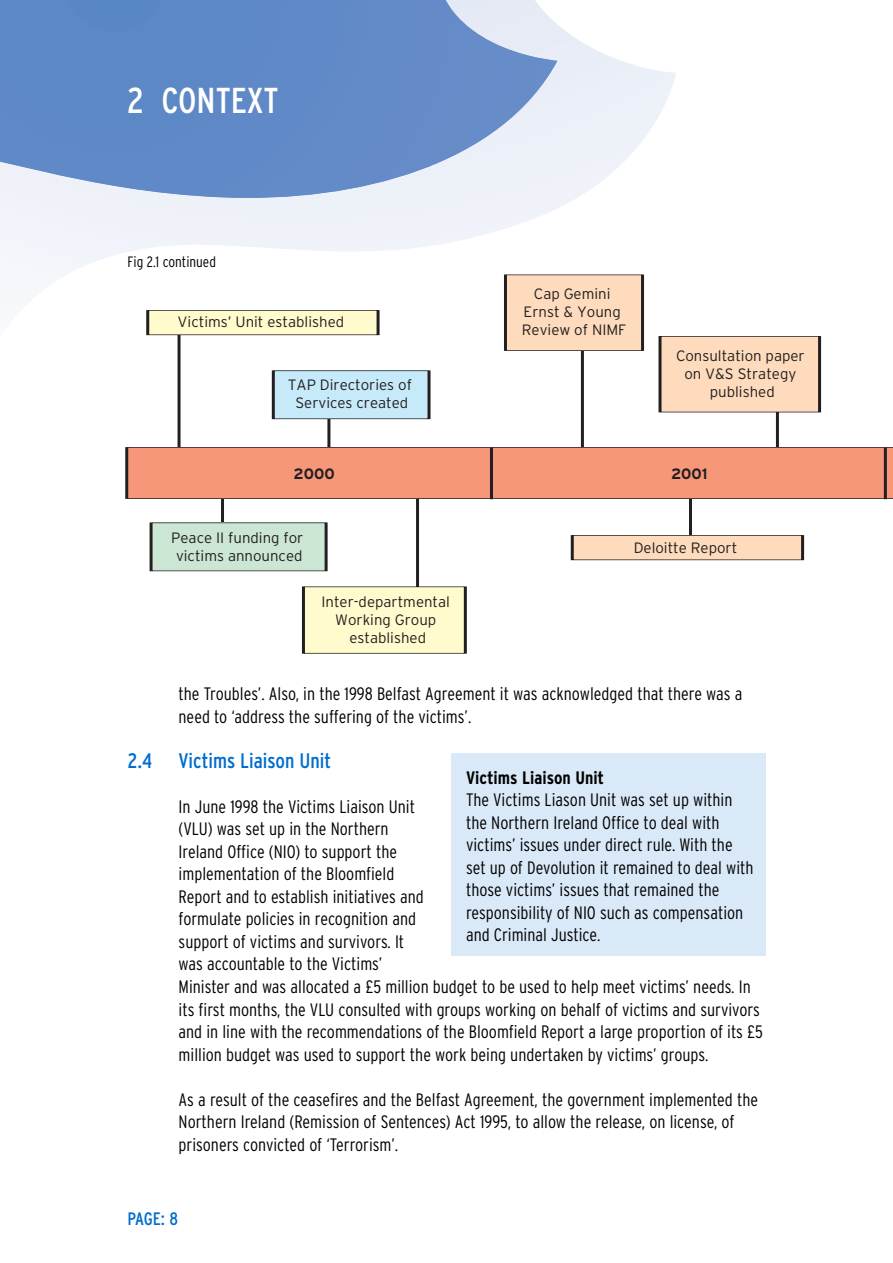
<style>
.page{position:relative;width:893px;height:1263px;background:#fff}
.page>*{position:absolute;margin:0;border:0;box-sizing:border-box;transform-origin:0 0}
.t1{font:condensed 36px "Interstate";color:#fff}
.t2{font:condensed 21px "Interstate";color:#006dcf}
.t3{font:300 condensed 18px/22.5px "Interstate";color:#000}
.t4{font:700 condensed 18px "Interstate";color:#000}
.t5{font:condensed 18px "Interstate";color:#006dcf}
.t6{font:300 15px/18px "Interstate";color:#231f20;text-align:center}
.t7{font:300 condensed 15px "Interstate";color:#000}
.t8{font:700 15px "Interstate";color:#231f20}
</style>
<div class="page">
<svg style="left:0;top:24px;width:676px;height:444px"></svg>
<svg style="left:0;top:0;width:557px;height:203px;background:#7a9dd0"></svg>
<hr style="left:222px;top:461px;width:1px;height:78px;background:#231f20">
<hr style="left:328px;top:407px;width:2px;height:78px;background:#231f20">
<hr style="left:417px;top:488px;width:1px;height:105px;background:#231f20">
<hr style="left:178px;top:325px;width:2px;height:145px;background:#231f20">
<hr style="left:690px;top:467px;width:1px;height:82px;background:#231f20">
<hr style="left:582px;top:332px;width:1px;height:150px;background:#231f20">
<hr style="left:777px;top:393px;width:1px;height:83px;background:#231f20">
<div style="left:273px;top:371px;width:156px;height:48px;background:#c6eafa"></div>
<div style="left:273px;top:370px;width:157px;height:49px;border:1px solid #231f20"></div>
<div style="left:151px;top:523px;width:175px;height:48px;background:#cbe6d3"></div>
<div style="left:150px;top:522px;width:177px;height:50px;border:1px solid #231f20"></div>
<div style="left:303px;top:587px;width:162px;height:66px;background:#fffbcc"></div>
<div style="left:303px;top:586px;width:163px;height:68px;border:1px solid #231f20"></div>
<div style="left:572px;top:535px;width:231px;height:25px;background:#fddbbc"></div>
<div style="left:571px;top:535px;width:232px;height:26px;border:1px solid #231f20"></div>
<div style="left:148px;top:310px;width:230px;height:25px;background:#fffbcc"></div>
<div style="left:147px;top:310px;width:232px;height:26px;border:1px solid #231f20"></div>
<div style="left:505px;top:275px;width:137px;height:75px;background:#fddbbc"></div>
<div style="left:505px;top:274px;width:138px;height:77px;border:1px solid #231f20"></div>
<div style="left:660px;top:336px;width:160px;height:76px;background:#fddbbc"></div>
<div style="left:659px;top:336px;width:161px;height:77px;border:1px solid #231f20"></div>
<div style="left:126px;top:447px;width:767px;height:52px;background:#f6977a"></div>
<hr style="left:491px;top:448px;width:1px;height:51px;background:#231f20">
<hr style="left:885px;top:448px;width:1px;height:51px;background:#231f20">
<div style="left:451px;top:753px;width:314px;height:202px;background:#d9e9f8"></div>
<h1 class="t1" style="left:127px;top:80px;width:153px">2 CONTEXT</h1>
<p class="t7" style="left:128px;top:253px;width:90px">Fig 2.1 continued</p>
<p class="t6" style="left:178px;top:313px;width:168px">Victims’ Unit established</p>
<p class="t6" style="left:288px;top:376px;width:126px">TAP Directories of<br>Services created</p>
<p class="t6" style="left:522px;top:285px;width:106px">Cap Gemini<br>Ernst &amp; Young<br>Review of NIMF</p>
<p class="t6" style="left:676px;top:346px;width:130px">Consultation paper on V&amp;S Strategy published</p>
<p class="t8" style="left:294px;top:465px;width:43px">2000</p>
<p class="t8" style="left:671px;top:465px;width:38px">2001</p>
<p class="t6" style="left:171px;top:528px;width:134px">Peace II funding for victims announced</p>
<p class="t6" style="left:321px;top:593px;width:130px">Inter-departmental<br>Working Group established</p>
<p class="t6" style="left:634px;top:538px;width:105px">Deloitte Report</p>
<p class="t6" style="left:150px;top:673px;width:180px;line-height:32.2px;text-align:left">GOVERNMENT RESPONSE<br>KEY REPORTS<br>KEY EVENTS</p>
<p class="t3" style="left:179px;top:683px;width:565px">the Troubles’. Also, in the 1998 Belfast Agreement it was acknowledged that there was a need to ‘address the suffering of the victims’.</p>
<p class="t2" style="left:128px;top:748px;width:26px">2.4</p>
<p class="t2" style="left:179px;top:748px;width:154px">Victims Liaison Unit</p>
<p class="t3" style="left:179px;top:795px;width:586px">In June 1998 the Victims Liaison Unit<br>(VLU) was set up in the Northern<br>Ireland Office (NIO) to support the<br>implementation of the Bloomfield<br>Report and to establish initiatives and<br>formulate policies in recognition and<br>support of victims and survivors. It<br>was accountable to the Victims’<br>Minister and was allocated a £5 million budget to be used to help meet victims’ needs. In its first months, the VLU consulted with groups working on behalf of victims and survivors and in line with the recommendations of the Bloomfield Report a large proportion of its £5 million budget was used to support the work being undertaken by victims’ groups.</p>
<p class="t3" style="left:179px;top:1088px;width:581px">As a result of the ceasefires and the Belfast Agreement, the government implemented the<br>Northern Ireland (Remission of Sentences) Act 1995, to allow the release, on license, of prisoners convicted of ‘Terrorism’.</p>
<p class="t4" style="left:466px;top:767px;width:140px">Victims Liaison Unit</p>
<p class="t3" style="left:466px;top:788px;width:289px">The Victims Liason Unit was set up within the Northern Ireland Office to deal with victims’ issues under direct rule. With the set up of Devolution it remained to deal with those victims’ issues that remained the responsibility of NIO such as compensation and Criminal Justice.</p>
<p class="t6" style="left:195px;top:1123px;width:106px">Review of NIMF</p>
<p class="t5" style="left:127px;top:1209px;width:52px">PAGE: 8</p>
</div>
